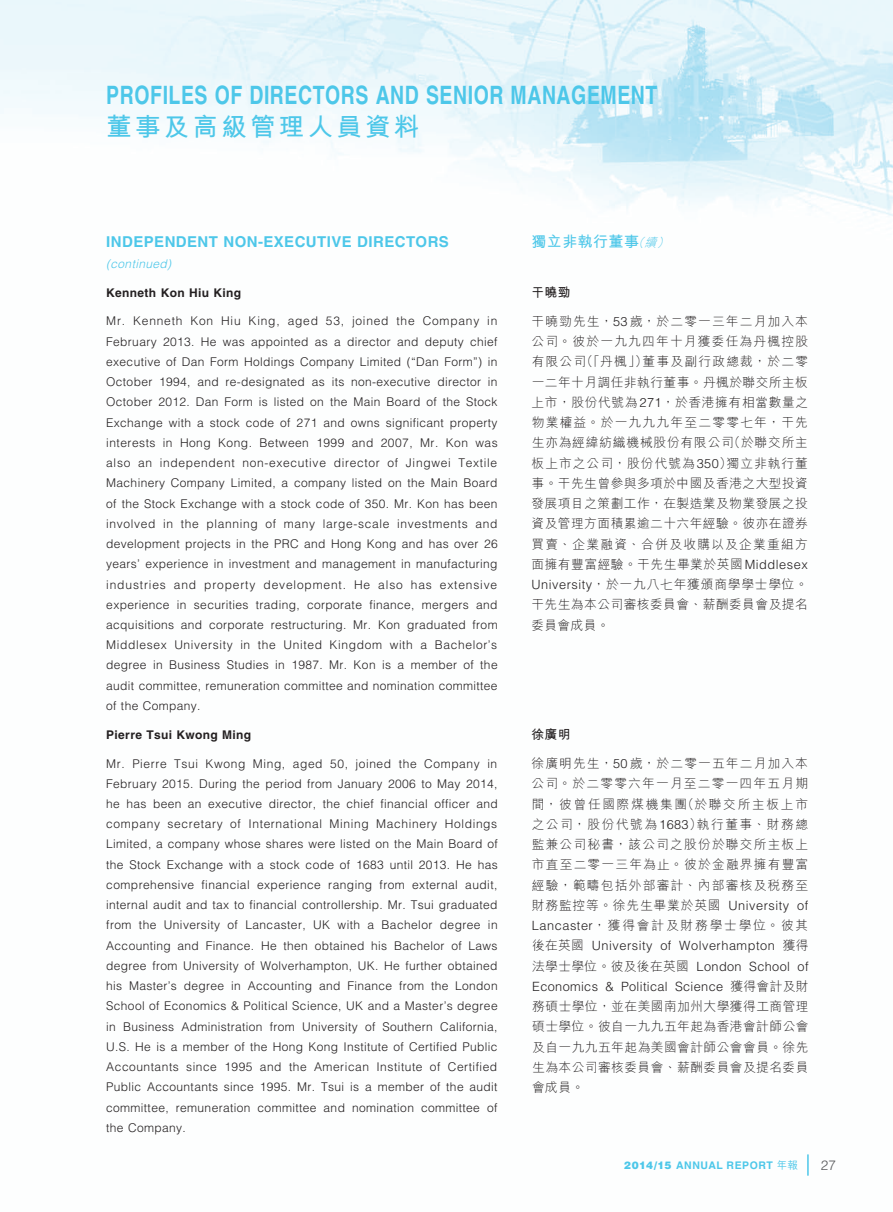
<style>
.page{position:relative;width:893px;height:1212px;background:#fff}
.page>*{position:absolute;margin:0;border:0;box-sizing:border-box;transform-origin:0 0}
.t1{font:700 25.5px "M Hei HK";letter-spacing:.13em;color:#4dc7e9}
.t2{font:700 25.35px "Helvetica";letter-spacing:.03em;color:#4dc7e9;scale:.77 1}
.t3{font:700 15px "Helvetica";letter-spacing:.03em;color:#4dc7e9}
.t4{font:700 15px "M Hei HK";letter-spacing:.03em;color:#4dc7e9}
.t5{font:300 13.5px "Helvetica";color:#57585a}
.t6{font:300 12.75px/20.2px "M Hei HK";letter-spacing:.035em;color:#231f20;text-align:justify}
.t7{font:300 12.75px/20.2px "Helvetica";letter-spacing:.03em;color:#231f20;text-align:justify}
.t8{font:700 12.75px "M Hei HK";letter-spacing:.03em;color:#231f20}
.t9{font:300 12px/20.2px "Helvetica";letter-spacing:.03em;color:#231f20;text-align:justify}
.t10{font:700 12px "Helvetica";letter-spacing:.03em;color:#231f20}
.t11{font:italic 300 12px "Helvetica";letter-spacing:.03em;color:#4dc7e9}
.t12{font:700 10.5px "Helvetica";letter-spacing:.05em;color:#4dc7e9}
.s1{font-weight:300;font-style:italic;font-size:12px}
.s2{font-family:"Helvetica"}
.s3{font-family:"M Hei HK"}
.s4{font-weight:900}
.s5{font-family:"M Hei HK";font-weight:500}
</style>
<div class="page">
<img style="left:1px;top:0;width:892px;height:1176px">
<img style="left:0;top:0;width:1px;height:1212px">
<hr style="left:807px;top:1154px;width:2px;height:21px;background:#4dc7e9">
<h2 class="t2" style="left:106px;top:80px;width:717px">PROFILES OF DIRECTORS AND SENIOR MANAGEMENT</h2>
<h1 class="t1" style="left:106px;top:108px;width:315px">董事及高級管理人員資料</h1>
<p class="t3" style="left:106px;top:232px;width:344px">INDEPENDENT NON-EXECUTIVE DIRECTORS</p>
<p class="t11" style="left:106px;top:256px;width:66px">(continued)</p>
<p class="t10" style="left:106px;top:285px;width:136px">Kenneth Kon Hiu King</p>
<p class="t9" style="left:106px;top:311px;width:393px">Mr. Kenneth Kon Hiu King, aged 53, joined the Company in February 2013. He was appointed as a director and deputy chief executive of Dan Form Holdings Company Limited (“Dan Form”) in October 1994, and re-designated as its non-executive director in October 2012. Dan Form is listed on the Main Board of the Stock Exchange with a stock code of 271 and owns significant property interests in Hong Kong. Between 1999 and 2007, Mr. Kon was also an independent non-executive director of Jingwei Textile Machinery Company Limited, a company listed on the Main Board of the Stock Exchange with a stock code of 350. Mr. Kon has been involved in the planning of many large-scale investments and development projects in the PRC and Hong Kong and has over 26 years’ experience in investment and management in manufacturing industries and property development. He also has extensive experience in securities trading, corporate finance, mergers and acquisitions and corporate restructuring. Mr. Kon graduated from Middlesex University in the United Kingdom with a Bachelor’s degree in Business Studies in 1987. Mr. Kon is a member of the audit committee, remuneration committee and nomination committee of the Company.</p>
<p class="t10" style="left:106px;top:727px;width:146px">Pierre Tsui Kwong Ming</p>
<p class="t9" style="left:106px;top:753px;width:393px">Mr. Pierre Tsui Kwong Ming, aged 50, joined the Company in February 2015. During the period from January 2006 to May 2014, he has been an executive director, the chief financial officer and company secretary of International Mining Machinery Holdings Limited, a company whose shares were listed on the Main Board of the Stock Exchange with a stock code of 1683 until 2013. He has comprehensive financial experience ranging from external audit, internal audit and tax to financial controllership. Mr. Tsui graduated from the University of Lancaster, UK with a Bachelor degree in Accounting and Finance. He then obtained his Bachelor of Laws degree from University of Wolverhampton, UK. He further obtained his Master’s degree in Accounting and Finance from the London School of Economics &amp; Political Science, UK and a Master’s degree in Business Administration from University of Southern California, U.S. He is a member of the Hong Kong Institute of Certified Public Accountants since 1995 and the American Institute of Certified Public Accountants since 1995. Mr. Tsui is a member of the audit committee, remuneration committee and nomination committee of the Company.</p>
<p class="t4" style="left:531px;top:231px;width:143px">獨立非執行董事<span class="s1">（續）</span></p>
<p class="t8" style="left:531px;top:283px;width:40px">干曉勁</p>
<p class="t6" style="left:531px;top:310px;width:278px">干曉勁先生，<span class="s2">53</span>歲，於二零一三年二月加入本公司。彼於一九九四年十月獲委任為丹楓控股有限公司（「丹楓」）董事及副行政總裁，於二零一二年十月調任非執行董事。丹楓於聯交所主板上市，股份代號為<span class="s2">271</span>，於香港擁有相當數量之物業權益。於一九九九年至二零零七年，干先生亦為經緯紡織機械股份有限公司（於聯交所主板上市之公司，股份代號為<span class="s2">350</span>）獨立非執行董事。干先生曾參與多項於中國及香港之大型投資發展項目之策劃工作，在製造業及物業發展之投資及管理方面積累逾二十六年經驗。彼亦在證券買賣、企業融資、合併及收購以及企業重組方面擁有豐富經驗。干先生畢業於英國<span class="s2">Middlesex University</span>，於一九八七年獲頒商學學士學位。干先生為本公司審核委員會、薪酬委員會及提名委員會成員。</p>
<p class="t8" style="left:531px;top:725px;width:40px">徐廣明</p>
<p class="t6" style="left:531px;top:753px;width:278px">徐廣明先生，<span class="s2">50</span>歲，於二零一五年二月加入本公司。於二零零六年一月至二零一四年五月期間，彼曾任國際煤機集團（於聯交所主板上市之公司，股份代號為<span class="s2">1683</span>）執行董事、財務總監兼公司秘書，該公司之股份於聯交所主板上市直至二零一三年為止。彼於金融界擁有豐富經驗，範疇包括外部審計、內部審核及稅務至財務監控等。徐先生畢業於英國 <span class="s2">University of Lancaster</span>，獲得會計及財務學士學位。彼其</p>
<p class="t7" style="left:532px;top:935px;width:278px"><span class="s3">後在英國</span> University of Wolverhampton <span class="s3">獲得法學士學位。彼及後在英國</span> London School of Economics &amp; Political Science <span class="s3">獲得會計及財</span></p>
<p class="t6" style="left:532px;top:996px;width:278px">務碩士學位，並在美國南加州大學獲得工商管理碩士學位。彼自一九九五年起為香港會計師公會及自一九九五年起為美國會計師公會會員。徐先生為本公司審核委員會、薪酬委員會及提名委員會成員。</p>
<p class="t12" style="left:624px;top:1159px;width:176px"><span class="s4">2014/15</span> ANNUAL REPORT <span class="s5">年報</span></p>
<p class="t5" style="left:821px;top:1157px;width:17px">27</p>
</div>
